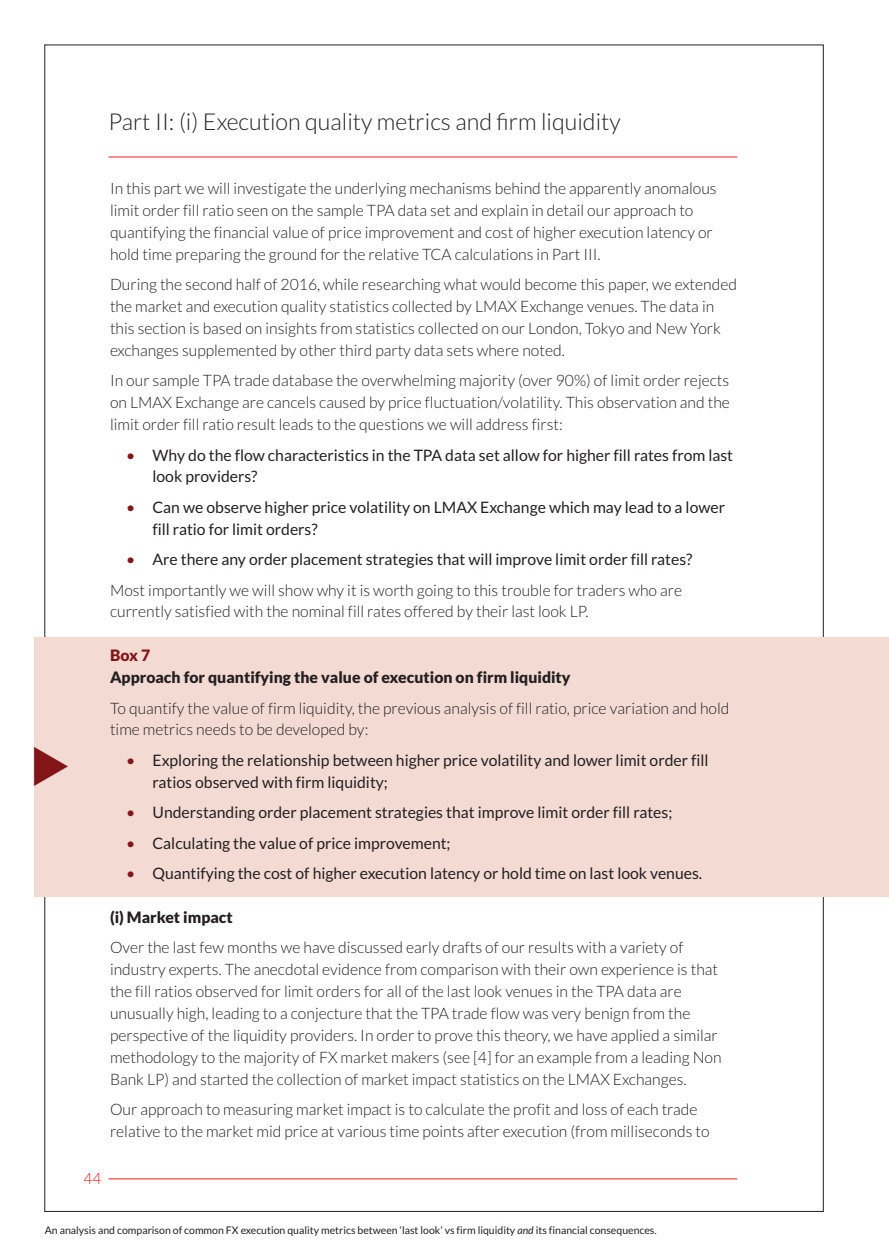
<style>
.page{position:relative;width:889px;height:1259px;background:#fff}
.page>*{position:absolute;margin:0;border:0;box-sizing:border-box;transform-origin:0 0}
.t1{font:46.5px "Lucida Grande";color:#811518}
.t2{font:300 23.25px "Lato";color:#231f20}
.t3{font:300 15.75px/21.9px "Lato";color:#231f20}
.t4{font:15.75px/21.9px "Lato";color:#231f20}
.t5{font:900 15.75px "Lato";color:#231f20}
.t6{font:900 15.75px "Lato";color:#811518}
.t7{font:300 15.6px "Lato";color:#ee1d23}
.t8{font:10.5px "Lato";color:#231f20}
.s1{color:#811518}
.s2{font-weight:400;color:#811518}
.s3{font-weight:400}
.s4{font-style:italic}
</style>
<div class="page">
<hr style="left:109px;top:157px;width:628px;height:1px;background:#ee1d23">
<hr style="left:109px;top:1178px;width:628px;height:1px;background:#ee1d23">
<div style="left:34px;top:637px;width:855px;height:259px;background:#f3dad3"></div>
<h2 class="t2" style="left:109px;top:109px;width:514px">Part II: (i) Execution quality metrics and firm liquidity</h2>
<h1 class="t1" style="left:30px;top:742px;width:42px">►</h1>
<p class="t3" style="left:110px;top:178px;width:608px">In this part we will investigate the underlying mechanisms behind the apparently anomalous limit order fill ratio seen on the sample TPA data set and explain in detail our approach to quantifying the financial value of price improvement and cost of higher execution latency or hold time preparing the ground for the relative TCA calculations in Part III.</p>
<p class="t3" style="left:110px;top:274px;width:628px">During the second half of 2016, while researching what would become this paper, we extended the market and execution quality statistics collected by LMAX Exchange venues. The data in this section is based on insights from statistics collected on our London, Tokyo and New York exchanges supplemented by other third party data sets where noted.</p>
<p class="t3" style="left:110px;top:370px;width:621px;text-align:justify">In our sample TPA trade database the overwhelming majority (over 90%) of limit order rejects on LMAX Exchange are cancels caused by price fluctuation/volatility. This observation and the limit order fill ratio result leads to the questions we will address first:</p>
<p class="t4" style="left:153px;top:444px;width:582px;text-indent:-26px"><span class="s1">•</span> Why do the flow characteristics in the TPA data set allow for higher fill rates from last look providers?</p>
<p class="t4" style="left:153px;top:496px;width:574px;text-indent:-26px"><span class="s1">•</span> Can we observe higher price volatility on LMAX Exchange which may lead to a lower fill ratio for limit orders?</p>
<p class="t3" style="left:110px;top:544px;width:584px;line-height:30.5px;text-indent:16px"><span class="s2">•</span> <span class="s3">Are there any order placement strategies that will improve limit order fill rates?<br></span>Most importantly we will show why it is worth going to this trouble for traders who are</p>
<p class="t3" style="left:110px;top:601px;width:480px">currently satisfied with the nominal fill rates offered by their last look LP.</p>
<p class="t6" style="left:110px;top:647px;width:42px">Box 7</p>
<p class="t5" style="left:110px;top:668px;width:462px">Approach for quantifying the value of execution on firm liquidity</p>
<p class="t3" style="left:110px;top:697px;width:621px">To quantify the value of firm liquidity, the previous analysis of fill ratio, price variation and hold time metrics needs to be developed by:</p>
<p class="t4" style="left:153px;top:749px;width:557px;text-indent:-26px"><span class="s1">•</span> Exploring the relationship between higher price volatility and lower limit order fill ratios observed with firm liquidity;</p>
<p class="t4" style="left:126px;top:802px;width:548px"><span class="s1">•</span> Understanding order placement strategies that improve limit order fill rates;</p>
<p class="t4" style="left:126px;top:832px;width:326px"><span class="s1">•</span> Calculating the value of price improvement;</p>
<p class="t4" style="left:126px;top:863px;width:578px"><span class="s1">•</span> Quantifying the cost of higher execution latency or hold time on last look venues.</p>
<p class="t5" style="left:110px;top:908px;width:124px">(i) Market impact</p>
<p class="t3" style="left:110px;top:937px;width:613px">Over the last few months we have discussed early drafts of our results with a variety of industry experts. The anecdotal evidence from comparison with their own experience is that the fill ratios observed for limit orders for all of the last look venues in the TPA data are unusually high, leading to a conjecture that the TPA trade flow was very benign from the perspective of the liquidity providers. In order to prove this theory, we have applied a similar methodology to the majority of FX market makers (see [4] for an example from a leading Non Bank LP) and started the collection of market impact statistics on the LMAX Exchanges.</p>
<p class="t3" style="left:110px;top:1099px;width:601px">Our approach to measuring market impact is to calculate the profit and loss of each trade relative to the market mid price at various time points after execution (from milliseconds to</p>
<p class="t7" style="left:83px;top:1169px;width:20px">44</p>
<p class="t8" style="left:45px;top:1224px;width:613px">An analysis and comparison of common FX execution quality metrics between ‘last look’ vs firm liquidity <span class="s4">and</span> its financial consequences.</p>
</div>
